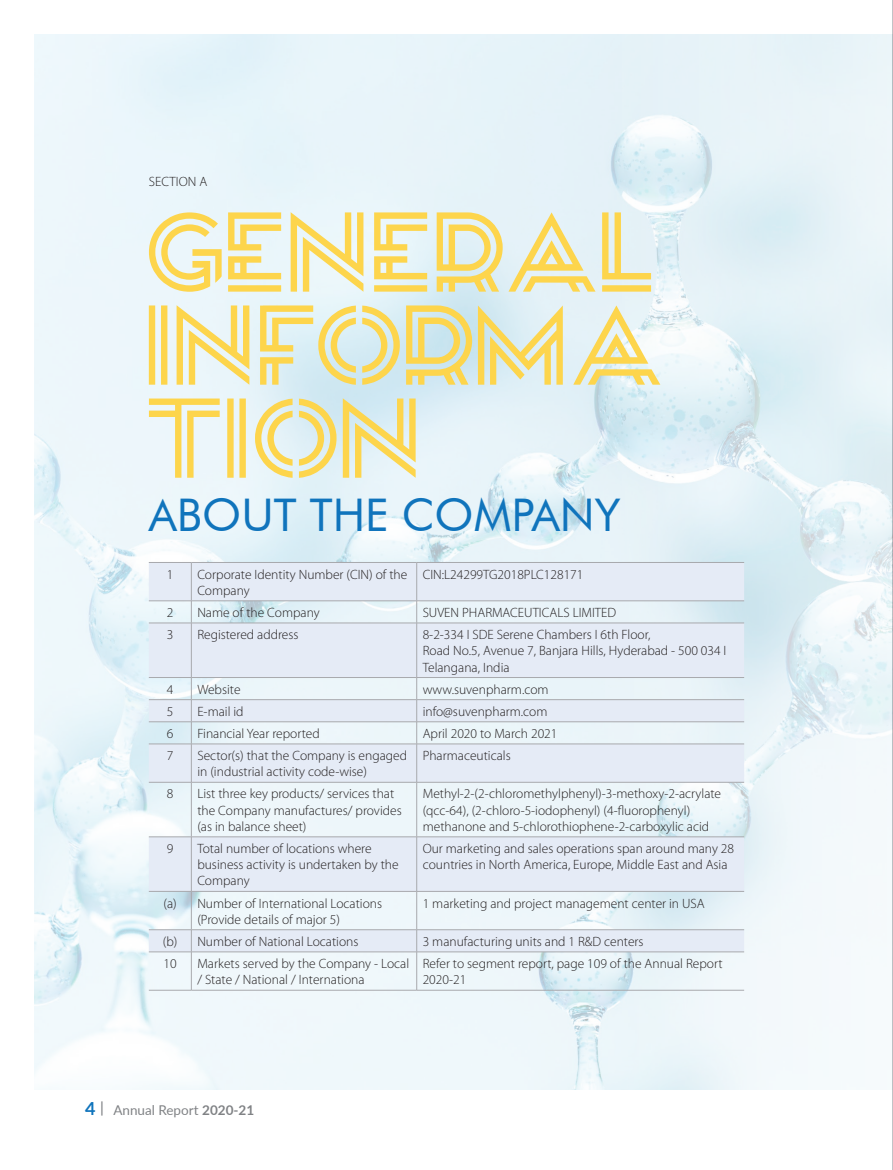
<style>
.page{position:relative;width:893px;height:1170px;background:#fff}
.page>*{position:absolute;margin:0;border:0;box-sizing:border-box;transform-origin:0 0}
.t1{font:108px/93px "Kanji PA";color:#fdd54c;text-align:justify}
.t2{font:45px "Futura BT";color:#1074bc}
.t3{font:300 13.5px/16.2px "Myriad Pro";color:#231f20}
.t4{font:13.5px "Lato";color:#808285}
.s1{font-weight:700;font-size:18px;color:#1074bc}
.s2{font-weight:500;font-size:15px}
.s3{font-weight:700}
</style>
<div class="page">
<img style="left:34px;top:34px;width:858px;height:1055px">
<svg style="left:149px;top:563px;width:595px;height:388px;fill:#e5ebf6"></svg>
<hr style="left:149px;top:562px;width:42px;height:1px;background:#a8a9ad">
<hr style="left:191px;top:562px;width:226px;height:1px;background:#a8a9ad">
<hr style="left:191px;top:562px;width:1px;height:38px;background:#a8a9ad">
<hr style="left:417px;top:562px;width:327px;height:1px;background:#a8a9ad">
<hr style="left:416px;top:562px;width:1px;height:38px;background:#a8a9ad">
<hr style="left:149px;top:600px;width:42px;height:1px;background:#a8a9ad">
<hr style="left:191px;top:600px;width:226px;height:1px;background:#a8a9ad">
<svg style="left:191px;top:601px;width:1px;height:21px"></svg>
<hr style="left:417px;top:600px;width:327px;height:1px;background:#a8a9ad">
<svg style="left:416px;top:601px;width:1px;height:21px"></svg>
<hr style="left:149px;top:622px;width:42px;height:1px;background:#a8a9ad">
<hr style="left:191px;top:622px;width:226px;height:1px;background:#a8a9ad">
<hr style="left:191px;top:623px;width:1px;height:54px;background:#a8a9ad">
<hr style="left:417px;top:622px;width:327px;height:1px;background:#a8a9ad">
<hr style="left:416px;top:623px;width:1px;height:54px;background:#a8a9ad">
<hr style="left:149px;top:677px;width:42px;height:1px;background:#a8a9ad">
<hr style="left:191px;top:677px;width:226px;height:1px;background:#a8a9ad">
<hr style="left:417px;top:677px;width:327px;height:1px;background:#a8a9ad">
<hr style="left:149px;top:699px;width:42px;height:1px;background:#a8a9ad">
<hr style="left:191px;top:699px;width:226px;height:1px;background:#a8a9ad">
<hr style="left:417px;top:699px;width:327px;height:1px;background:#a8a9ad">
<hr style="left:149px;top:721px;width:42px;height:1px;background:#a8a9ad">
<hr style="left:191px;top:721px;width:226px;height:1px;background:#a8a9ad">
<svg style="left:191px;top:678px;width:1px;height:65px"></svg>
<hr style="left:417px;top:721px;width:327px;height:1px;background:#a8a9ad">
<svg style="left:416px;top:678px;width:1px;height:65px"></svg>
<hr style="left:149px;top:743px;width:42px;height:1px;background:#a8a9ad">
<hr style="left:191px;top:743px;width:226px;height:1px;background:#a8a9ad">
<hr style="left:191px;top:744px;width:1px;height:38px;background:#a8a9ad">
<hr style="left:417px;top:743px;width:327px;height:1px;background:#a8a9ad">
<hr style="left:416px;top:744px;width:1px;height:38px;background:#a8a9ad">
<hr style="left:149px;top:782px;width:42px;height:1px;background:#a8a9ad">
<hr style="left:191px;top:782px;width:226px;height:1px;background:#a8a9ad">
<hr style="left:191px;top:782px;width:1px;height:54px;background:#a8a9ad">
<hr style="left:417px;top:782px;width:327px;height:1px;background:#a8a9ad">
<hr style="left:416px;top:782px;width:1px;height:54px;background:#a8a9ad">
<hr style="left:149px;top:836px;width:42px;height:1px;background:#a8a9ad">
<hr style="left:191px;top:836px;width:226px;height:1px;background:#a8a9ad">
<hr style="left:191px;top:837px;width:1px;height:54px;background:#a8a9ad">
<hr style="left:417px;top:836px;width:327px;height:1px;background:#a8a9ad">
<hr style="left:416px;top:837px;width:1px;height:54px;background:#a8a9ad">
<hr style="left:149px;top:891px;width:42px;height:1px;background:#a8a9ad">
<hr style="left:191px;top:891px;width:226px;height:1px;background:#a8a9ad">
<hr style="left:191px;top:891px;width:1px;height:38px;background:#a8a9ad">
<hr style="left:417px;top:891px;width:327px;height:1px;background:#a8a9ad">
<hr style="left:416px;top:891px;width:1px;height:38px;background:#a8a9ad">
<hr style="left:149px;top:929px;width:42px;height:1px;background:#a8a9ad">
<hr style="left:191px;top:929px;width:226px;height:1px;background:#a8a9ad">
<svg style="left:191px;top:929px;width:1px;height:22px"></svg>
<hr style="left:417px;top:929px;width:327px;height:1px;background:#a8a9ad">
<svg style="left:416px;top:929px;width:1px;height:22px"></svg>
<hr style="left:149px;top:951px;width:42px;height:1px;background:#a8a9ad">
<hr style="left:191px;top:951px;width:226px;height:1px;background:#a8a9ad">
<hr style="left:191px;top:952px;width:1px;height:37px;background:#a8a9ad">
<hr style="left:417px;top:951px;width:327px;height:1px;background:#a8a9ad">
<hr style="left:416px;top:952px;width:1px;height:37px;background:#a8a9ad">
<hr style="left:149px;top:989px;width:42px;height:1px;background:#a8a9ad">
<hr style="left:191px;top:989px;width:226px;height:1px;background:#a8a9ad">
<hr style="left:417px;top:989px;width:327px;height:1px;background:#a8a9ad">
<hr style="left:892px;top:0;width:1px;height:1169px;background:#a8a9ad">
<p class="t3" style="left:149px;top:173px;width:60px">SECTION A</p>
<h1 class="t1" style="left:149px;top:208px;width:520px">GENERAL INFORMA TION</h1>
<h2 class="t2" style="left:149px;top:488px;width:473px">ABOUT THE COMPANY</h2>
<p class="t3" style="left:167px;top:566px;width:8px">1</p>
<p class="t3" style="left:197px;top:566px;width:212px">Corporate Identity Number (CIN) of the<br>Company</p>
<p class="t3" style="left:423px;top:566px;width:162px">CIN:L24299TG2018PLC128171</p>
<p class="t3" style="left:167px;top:604px;width:8px">2</p>
<p class="t3" style="left:197px;top:604px;width:124px">Name of the Company</p>
<p class="t3" style="left:423px;top:604px;width:195px">SUVEN PHARMACEUTICALS LIMITED</p>
<p class="t3" style="left:167px;top:626px;width:8px">3</p>
<p class="t3" style="left:197px;top:626px;width:103px">Registered address</p>
<p class="t3" style="left:423px;top:626px;width:305px">8-2-334 I SDE Serene Chambers I 6th Floor,<br>Road No.5, Avenue 7, Banjara Hills, Hyderabad - 500 034 I<br>Telangana, India</p>
<p class="t3" style="left:167px;top:681px;width:8px">4</p>
<p class="t3" style="left:197px;top:681px;width:45px">Website</p>
<p class="t3" style="left:423px;top:681px;width:127px">www.suvenpharm.com</p>
<p class="t3" style="left:167px;top:703px;width:8px">5</p>
<p class="t3" style="left:197px;top:703px;width:48px">E-mail id</p>
<p class="t3" style="left:423px;top:703px;width:126px">info@suvenpharm.com</p>
<p class="t3" style="left:167px;top:725px;width:8px">6</p>
<p class="t3" style="left:197px;top:725px;width:124px">Financial Year reported</p>
<p class="t3" style="left:423px;top:725px;width:136px">April 2020 to March 2021</p>
<p class="t3" style="left:167px;top:747px;width:8px">7</p>
<p class="t3" style="left:197px;top:747px;width:211px">Sector(s) that the Company is engaged in (industrial activity code-wise)</p>
<p class="t3" style="left:423px;top:747px;width:90px">Pharmaceuticals</p>
<p class="t3" style="left:167px;top:786px;width:8px">8</p>
<p class="t3" style="left:197px;top:786px;width:206px">List three key products/ services that the Company manufactures/ provides (as in balance sheet)</p>
<p class="t3" style="left:423px;top:786px;width:300px">Methyl-2-(2-chloromethylphenyl)-3-methoxy-2-acrylate (qcc-64), (2-chloro-5-iodophenyl) (4-fluorophenyl) methanone and 5-chlorothiophene-2-carboxylic acid</p>
<p class="t3" style="left:167px;top:840px;width:8px">9</p>
<p class="t3" style="left:197px;top:840px;width:203px">Total number of locations where business activity is undertaken by the<br>Company</p>
<p class="t3" style="left:423px;top:840px;width:313px">Our marketing and sales operations span around many 28 countries in North America, Europe, Middle East and Asia</p>
<p class="t3" style="left:197px;top:895px;width:186px;text-indent:-34px">(a) Number of International Locations (Provide details of major 5)</p>
<p class="t3" style="left:423px;top:895px;width:284px">1 marketing and project management center in USA</p>
<p class="t3" style="left:163px;top:933px;width:197px">(b) Number of National Locations</p>
<p class="t3" style="left:423px;top:933px;width:222px">3 manufacturing units and 1 R&amp;D centers</p>
<p class="t3" style="left:163px;top:955px;width:15px">10</p>
<p class="t3" style="left:197px;top:955px;width:213px">Markets served by the Company - Local / State / National / Internationa</p>
<p class="t3" style="left:423px;top:955px;width:301px">Refer to segment report, page 109 of the Annual Report<br>2020-21</p>
<p class="t4" style="left:85px;top:1100px;width:171px"><span class="s1">4</span> <span class="s2">|</span> Annual Report <span class="s3">2020-21</span></p>
</div>
